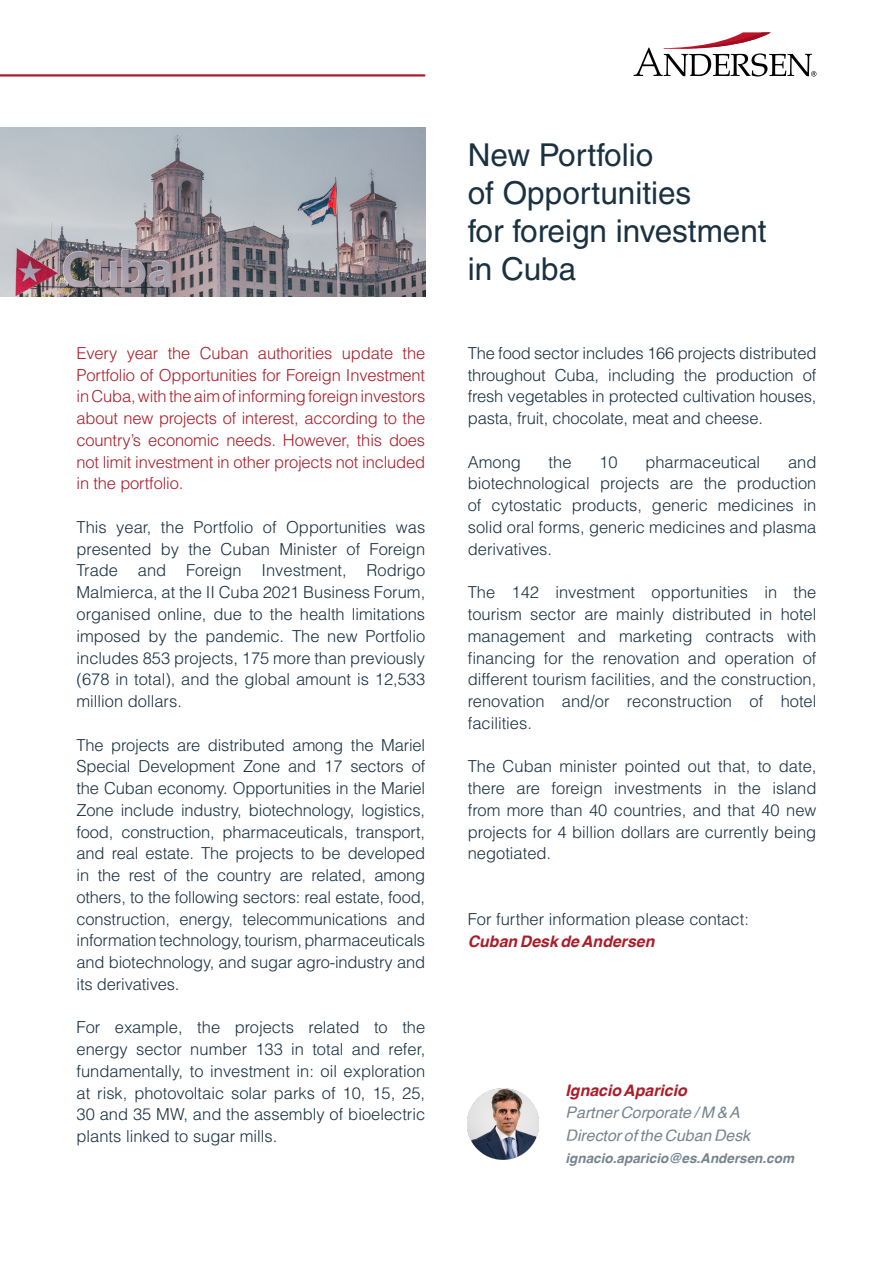
<style>
.page{position:relative;width:893px;height:1263px;background:#fff}
.page>*{position:absolute;margin:0;border:0;box-sizing:border-box;transform-origin:0 0}
.t1{font:31.5px "Helvetica LT Std";color:#1a3142}
.Estilo_de_párrafo_2{font:300 16.5px/21.8px "Helvetica LT Std";color:#1a3142;text-align:justify}
.Estilo_de_párrafo_2-2{font:300 16.5px/21.8px "Helvetica LT Std";letter-spacing:-.01em;color:#aa1d29;text-align:justify}
.Estilo_de_párrafo_1{font:italic 15.9px "Helvetica";color:#76848f}
.Estilo_de_párrafo_1-2{font:italic 700 15.9px "Helvetica";color:#aa1d29}
.Estilo_de_párrafo_1-3{font:italic 700 13.5px "Helvetica";color:#76848f}
</style>
<div class="page">
<img style="left:0;top:128px;width:425px;height:168px">
<svg style="left:634px;top:32px;width:182px;height:45px"></svg>
<hr style="left:0;top:74px;width:425px;height:3px;background:#aa1d29">
<img style="left:468px;top:1088px;width:71px;height:71px">
<p class="Estilo_de_párrafo_2-2" style="left:77px;top:342px;width:350px">Every year the Cuban authorities update the Portfolio of Opportunities for Foreign Investment in Cuba, with the aim of informing foreign investors about new projects of interest, according to the country’s economic needs. However, this does not limit investment in other projects not included in the portfolio.</p>
<p class="Estilo_de_párrafo_2" style="left:77px;top:516px;width:350px">This year, the Portfolio of Opportunities was presented by the Cuban Minister of Foreign Trade and Foreign Investment, Rodrigo Malmierca, at the II Cuba 2021 Business Forum, organised online, due to the health limitations imposed by the pandemic. The new Portfolio includes 853 projects, 175 more than previously (678 in total), and the global amount is 12,533 million dollars.</p>
<p class="Estilo_de_párrafo_2" style="left:77px;top:734px;width:350px">The projects are distributed among the Mariel Special Development Zone and 17 sectors of the Cuban economy. Opportunities in the Mariel Zone include industry, biotechnology, logistics, food, construction, pharmaceuticals, transport, and real estate. The projects to be developed in the rest of the country are related, among others, to the following sectors: real estate, food, construction, energy, telecommunications and information technology, tourism, pharmaceuticals and biotechnology, and sugar agro-industry and its derivatives.</p>
<p class="Estilo_de_párrafo_2" style="left:77px;top:1016px;width:350px">For example, the projects related to the energy sector number 133 in total and refer, fundamentally, to investment in: oil exploration at risk, photovoltaic solar parks of 10, 15, 25, 30 and 35 MW, and the assembly of bioelectric plants linked to sugar mills.</p>
<p class="t1" style="left:468px;top:137px;width:187px">New Portfolio</p>
<p class="t1" style="left:468px;top:175px;width:225px">of Opportunities</p>
<p class="t1" style="left:468px;top:213px;width:300px">for foreign investment</p>
<p class="t1" style="left:468px;top:250px;width:110px">in Cuba</p>
<p class="Estilo_de_párrafo_2" style="left:468px;top:342px;width:350px">The food sector includes 166 projects distributed throughout Cuba, including the production of fresh vegetables in protected cultivation houses, pasta, fruit, chocolate, meat and cheese.</p>
<p class="Estilo_de_párrafo_2" style="left:468px;top:451px;width:55px">Among</p>
<p class="Estilo_de_párrafo_2" style="left:549px;top:451px;width:24px">the</p>
<p class="Estilo_de_párrafo_2" style="left:599px;top:451px;width:20px">10</p>
<p class="Estilo_de_párrafo_2" style="left:645px;top:451px;width:116px">pharmaceutical</p>
<p class="Estilo_de_párrafo_2" style="left:468px;top:451px;width:350px;text-indent:320px">and biotechnological projects are the production of cytostatic products, generic medicines in solid oral forms, generic medicines and plasma derivatives.</p>
<p class="Estilo_de_párrafo_2" style="left:468px;top:581px;width:350px">The 142 investment opportunities in the tourism sector are mainly distributed in hotel management and marketing contracts with financing for the renovation and operation of different tourism facilities, and the construction, renovation and/or reconstruction of hotel facilities.</p>
<p class="Estilo_de_párrafo_2" style="left:468px;top:755px;width:350px">The Cuban minister pointed out that, to date, there are foreign investments in the island from more than 40 countries, and that 40 new projects for 4 billion dollars are currently being negotiated.</p>
<p class="Estilo_de_párrafo_2" style="left:468px;top:908px;width:283px">For further information please contact:</p>
<p class="Estilo_de_párrafo_1-2" style="left:468px;top:928px;width:188px">Cuban Desk de Andersen</p>
<p class="Estilo_de_párrafo_1-2" style="left:566px;top:1077px;width:123px">Ignacio Aparicio</p>
<p class="Estilo_de_párrafo_1" style="left:566px;top:1100px;width:176px">Partner Corporate / M &amp; A</p>
<p class="Estilo_de_párrafo_1" style="left:566px;top:1123px;width:186px">Director of the Cuban Desk</p>
<p class="Estilo_de_párrafo_1-3" style="left:566px;top:1147px;width:230px">ignacio.aparicio@es.Andersen.com</p>
</div>
